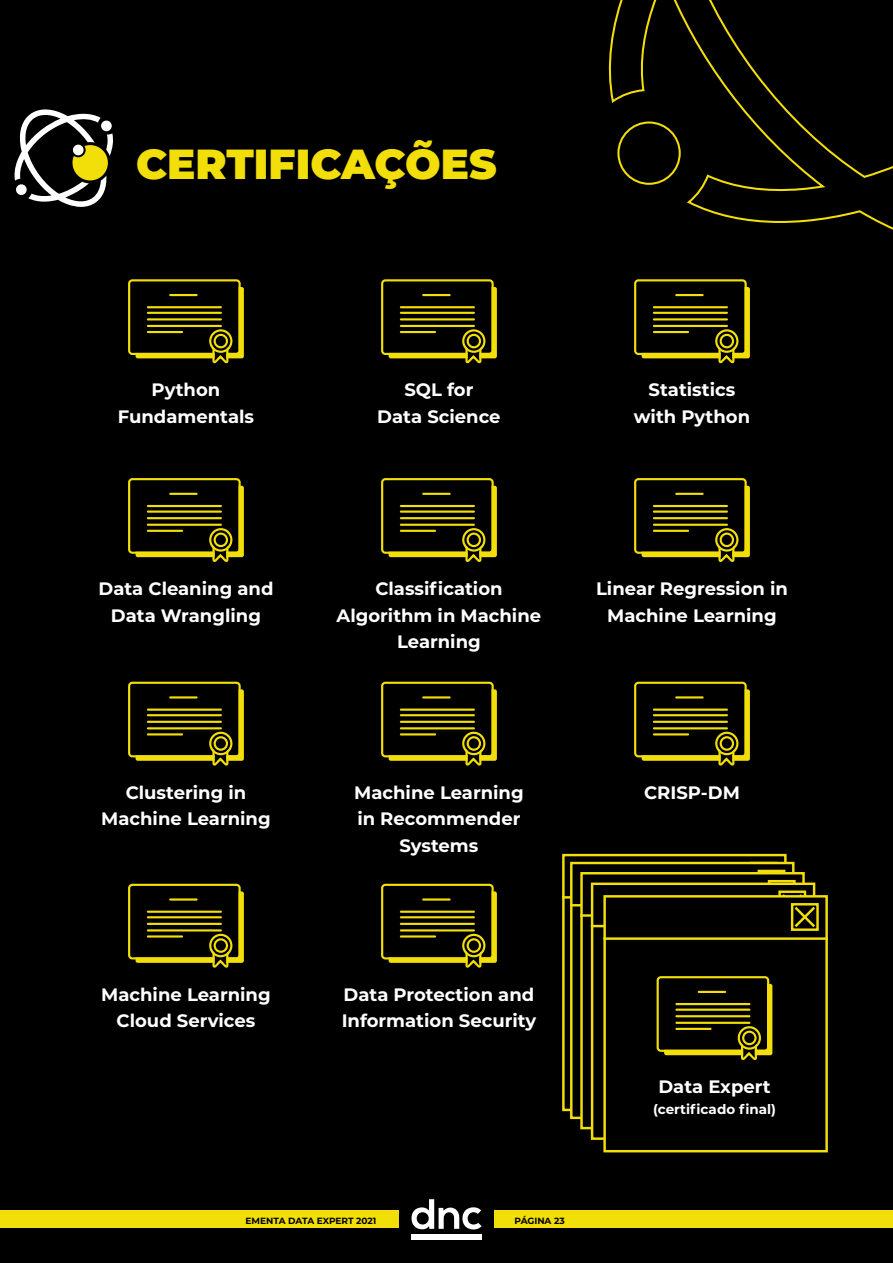
<style>
.page{position:relative;width:893px;height:1263px;background:#000}
.page>*{position:absolute;margin:0;border:0;box-sizing:border-box;transform-origin:0 0}
.t1{font:900 42px "Montserrat";color:#f2de08}
.t2{font:700 18px/26.7px "Montserrat";color:#fff;text-align:center}
.t3{font:700 13.5px "Montserrat";color:#fff}
.t4{font:700 9px "Montserrat";letter-spacing:-.005em;color:#000}
.s1{color:#f2de08}
</style>
<div class="page">
<div style="left:411px;top:1234px;width:24px;height:5px;background:#fff"></div>
<div style="left:435px;top:1234px;width:23px;height:5px;background:#fff"></div>
<div style="left:458px;top:1234px;width:24px;height:5px;background:#fff"></div>
<svg style="left:411px;top:1199px;width:71px;height:30px"></svg>
<div style="left:494px;top:1211px;width:399px;height:17px;background:#f2de08"></div>
<div style="left:0;top:1211px;width:399px;height:17px;background:#f2de08"></div>
<svg style="left:14px;top:109px;width:99px;height:98px"></svg>
<div style="left:73px;top:145px;width:11px;height:10px;background:#fff;border-radius:50%"></div>
<div style="left:136px;top:287px;width:108px;height:71px;background:#f2de08;border-radius:2px"></div>
<svg style="left:128px;top:279px;width:113px;height:84px"></svg>
<div style="left:136px;top:486px;width:108px;height:71px;background:#f2de08;border-radius:2px"></div>
<svg style="left:128px;top:478px;width:113px;height:84px"></svg>
<div style="left:136px;top:689px;width:108px;height:72px;background:#f2de08;border-radius:2px"></div>
<svg style="left:128px;top:682px;width:113px;height:84px"></svg>
<div style="left:136px;top:891px;width:108px;height:72px;background:#f2de08;border-radius:2px"></div>
<svg style="left:128px;top:884px;width:113px;height:84px"></svg>
<div style="left:389px;top:287px;width:108px;height:71px;background:#f2de08;border-radius:2px"></div>
<svg style="left:381px;top:279px;width:113px;height:84px"></svg>
<div style="left:389px;top:486px;width:108px;height:71px;background:#f2de08;border-radius:2px"></div>
<svg style="left:381px;top:478px;width:113px;height:84px"></svg>
<div style="left:389px;top:689px;width:108px;height:72px;background:#f2de08;border-radius:2px"></div>
<svg style="left:381px;top:682px;width:113px;height:84px"></svg>
<div style="left:389px;top:891px;width:108px;height:72px;background:#f2de08;border-radius:2px"></div>
<svg style="left:381px;top:884px;width:113px;height:84px"></svg>
<div style="left:642px;top:287px;width:108px;height:71px;background:#f2de08;border-radius:2px"></div>
<svg style="left:634px;top:279px;width:113px;height:84px"></svg>
<div style="left:642px;top:486px;width:108px;height:71px;background:#f2de08;border-radius:2px"></div>
<svg style="left:634px;top:478px;width:113px;height:84px"></svg>
<div style="left:642px;top:689px;width:108px;height:72px;background:#f2de08;border-radius:2px"></div>
<svg style="left:634px;top:682px;width:113px;height:84px"></svg>
<svg style="left:608px;top:0;width:285px;height:230px"></svg>
<div style="left:562px;top:854px;width:225px;height:257px;background:#000;border:2px solid #f2de08"></div>
<hr style="left:562px;top:896px;width:225px;height:2px;background:#f2de08">
<div style="left:570px;top:862px;width:224px;height:257px;background:#000;border:2px solid #f2de08"></div>
<hr style="left:570px;top:904px;width:224px;height:2px;background:#f2de08">
<div style="left:580px;top:872px;width:225px;height:257px;background:#000;border:2px solid #f2de08"></div>
<hr style="left:580px;top:914px;width:225px;height:3px;background:#f2de08">
<div style="left:591px;top:882px;width:224px;height:258px;background:#000;border:2px solid #f2de08"></div>
<hr style="left:591px;top:925px;width:224px;height:2px;background:#f2de08">
<div style="left:603px;top:895px;width:225px;height:257px;background:#000;border:2px solid #f2de08"></div>
<hr style="left:603px;top:937px;width:225px;height:3px;background:#f2de08">
<svg style="left:791px;top:903px;width:28px;height:28px"></svg>
<svg style="left:751px;top:863px;width:67px;height:67px"></svg>
<div style="left:664px;top:984px;width:108px;height:71px;background:#f2de08;border-radius:2px"></div>
<svg style="left:657px;top:976px;width:112px;height:84px"></svg>
<h1 class="t1" style="left:136px;top:132px;width:362px">CERTIFICAÇÕES</h1>
<p class="t2" style="left:118px;top:376px;width:138px">Python<br>Fundamentals</p>
<p class="t2" style="left:377px;top:376px;width:125px">SQL for<br>Data Science</p>
<p class="t2" style="left:634px;top:376px;width:118px">Statistics with Python</p>
<p class="t2" style="left:98px;top:574px;width:177px">Data Cleaning and<br>Data Wrangling</p>
<p class="t2" style="left:337px;top:574px;width:206px">Classification<br>Algorithm in Machine<br>Learning</p>
<p class="t2" style="left:596px;top:574px;width:193px">Linear Regression in<br>Machine Learning</p>
<p class="t2" style="left:101px;top:778px;width:171px">Clustering in<br>Machine Learning</p>
<p class="t2" style="left:101px;top:980px;width:171px">Machine Learning<br>Cloud Services</p>
<p class="t2" style="left:354px;top:778px;width:171px">Machine Learning in Recommender<br>Systems</p>
<p class="t2" style="left:342px;top:980px;width:196px;text-align:left">Data Protection and<br>Information Security</p>
<p class="t4" style="left:246px;top:1214px;width:155px">EMENTA DATA EXPERT 2021<span class="s1">_____</span></p>
<p class="t4" style="left:514px;top:1214px;width:52px">PÁGINA 23</p>
<p class="t2" style="left:644px;top:778px;width:97px">CRISP-DM</p>
<p class="t2" style="left:658px;top:1072px;width:114px">Data Expert</p>
<p class="t3" style="left:653px;top:1099px;width:124px">(certificado final)</p>
</div>
